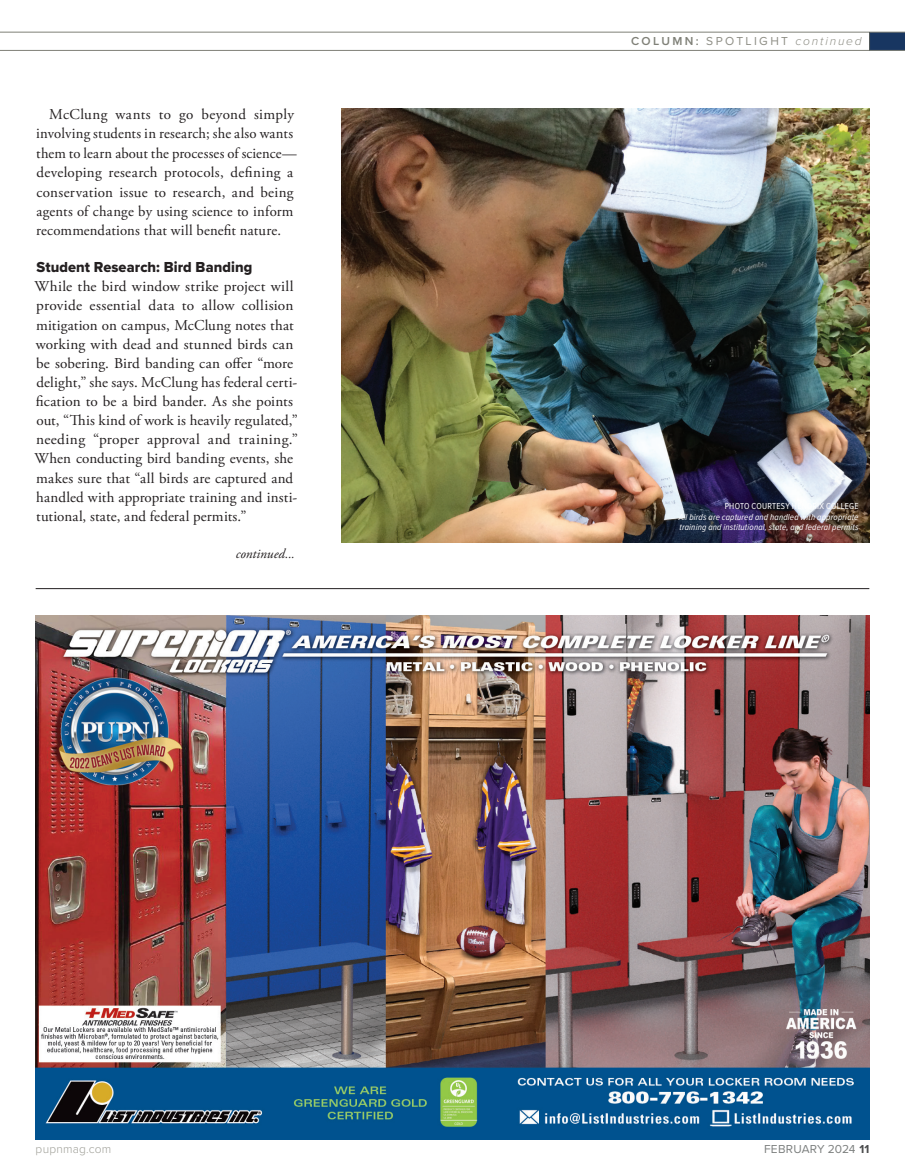
<style>
.page{position:relative;width:905px;height:1175px;background:#fff}
.page>*{position:absolute;margin:0;border:0;box-sizing:border-box;transform-origin:0 0}
.t1{font:15px/19px "Adobe Garamond Pro";letter-spacing:.01em;color:#231f20}
.t2{font:15px "Proxima Nova Extrabld";letter-spacing:.005em;color:#231f20}
.t3{font:italic 13.5px "Adobe Garamond Pro";color:#231f20}
.t4{font:12px "Proxima Nova";letter-spacing:.195em;color:#8e8e85}
.t5{font:12px "Proxima Nova";letter-spacing:.005em;color:#7c7f7e}
.t6{font:300 12px "Proxima Nova";letter-spacing:.015em;color:#9f9f97}
.t7{font:italic 9px/10.8px "Proxima Nova Cond";letter-spacing:.02em;color:#fff}
.t8{font:9px "Proxima Nova Cond";letter-spacing:.025em;color:#fff}
.s1{font-weight:600;color:#7f8077}
.s2{font-weight:300;font-style:italic}
.s3{font-weight:700;color:#4b4c4d}
</style>
<div class="page">
<hr style="left:36px;top:588px;width:833px;height:1px;background:#231f20">
<div style="left:869px;top:32px;width:35px;height:18px;background:#183661"></div>
<hr style="left:0;top:32px;width:904px;height:1px;background:#7f8077">
<hr style="left:0;top:50px;width:904px;height:1px;background:#7f8077">
<svg style="left:869px;top:32px;width:1px;height:18px"></svg>
<img style="left:341px;top:108px;width:528px;height:434px">
<img style="left:36px;top:615px;width:833px;height:524px">
<p class="t1" style="left:36px;top:105px;width:262px;text-indent:13px">McClung wants to go beyond simply involving students in research; she also wants them to learn about the processes of science— developing research protocols, defining a conservation issue to research, and being agents of change by using science to inform recommendations that will benefit nature.</p>
<p class="t2" style="left:36px;top:256px;width:217px">Student Research: Bird Banding</p>
<p class="t1" style="left:34px;top:277px;width:265px">While the bird window strike project will provide essential data to allow collision mitigation on campus, McClung notes that working with dead and stunned birds can be sobering. Bird banding can offer “more delight,” she says. McClung has federal certi&shy;fication to be a bird bander. As she points out, “This kind of work is heavily regulated,” needing “proper approval and training.” When conducting bird banding events, she makes sure that “all birds are captured and handled with appropriate training and insti&shy;tutional, state, and federal permits.”</p>
<p class="t3" style="left:236px;top:546px;width:60px">continued...</p>
<p class="t4" style="left:631px;top:32px;width:232px"><span class="s1">COLUMN:</span> SPOTLIGHT <span class="s2">continued</span></p>
<p class="t8" style="left:724px;top:499px;width:135px">PHOTO COURTESY HENDRIX COLLEGE</p>
<p class="t7" style="left:678px;top:511px;width:181px">All birds are captured and handled with appropriate training and institutional, state, and federal permits</p>
<p class="t6" style="left:36px;top:1139px;width:77px">pupnmag.com</p>
<p class="t5" style="left:764px;top:1139px;width:107px">FEBRUARY 2024 <span class="s3">11</span></p>
</div>
